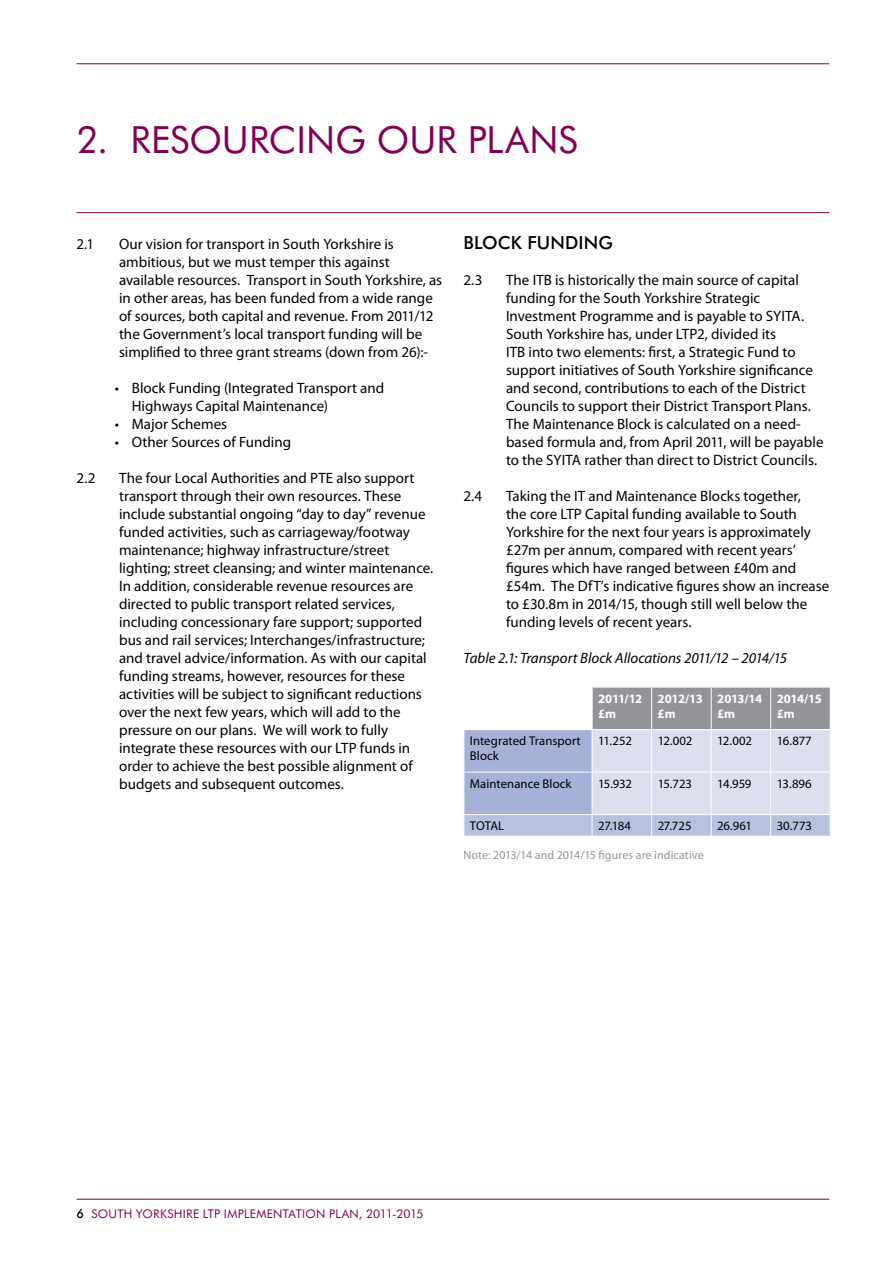
<style>
.page{position:relative;width:893px;height:1263px;background:#fff}
.page>*{position:absolute;margin:0;border:0;box-sizing:border-box;transform-origin:0 0}
.t1{font:37.5px "Futura BT";letter-spacing:.005em;color:#820053}
.t2{font:500 18px "Futura BT";color:#000}
.t3{font:15px/18px "Myriad Pro";color:#000}
.t4{font:italic 15px "Myriad Pro";letter-spacing:-.005em;color:#000}
.t5{font:12.75px/15.3px "Myriad Pro";color:#000}
.t6{font:700 12.75px/15.3px "Myriad Pro";letter-spacing:-.035em;color:#fff}
.t7{font:12px "Futura BT";letter-spacing:.02em;color:#820053}
.t8{font:12px "Myriad Pro";letter-spacing:.005em;color:#939598}
.s1{font-family:"Futura";font-weight:500;color:#000}
</style>
<div class="page">
<hr style="left:77px;top:63px;width:752px;height:1px;background:#820053">
<hr style="left:77px;top:212px;width:752px;height:1px;background:#820053">
<hr style="left:77px;top:1199px;width:752px;height:1px;background:#820053">
<svg style="left:464px;top:687px;width:366px;height:149px;background:#c3c9da"></svg>
<h1 class="t1" style="left:77px;top:116px;width:503px">2. RESOURCING OUR PLANS</h1>
<p class="t3" style="left:77px;top:234px;width:19px">2.1</p>
<p class="t3" style="left:119px;top:234px;width:325px">Our vision for transport in South Yorkshire is ambitious, but we must temper this against available resources. Transport in South Yorkshire, as in other areas, has been funded from a wide range of sources, both capital and revenue. From 2011/12 the Government’s local transport funding will be simplified to three grant streams (down from 26):-</p>
<p class="t3" style="left:132px;top:378px;width:254px;text-indent:-17px">• Block Funding (Integrated Transport and<br>Highways Capital Maintenance)</p>
<p class="t3" style="left:115px;top:414px;width:114px">• Major Schemes</p>
<p class="t3" style="left:115px;top:432px;width:178px">• Other Sources of Funding</p>
<p class="t3" style="left:77px;top:468px;width:20px">2.2</p>
<p class="t3" style="left:119px;top:468px;width:316px">The four Local Authorities and PTE also support transport through their own resources. These include substantial ongoing “day to day” revenue funded activities, such as carriageway/footway maintenance; highway infrastructure/street lighting; street cleansing; and winter maintenance.<br>In addition, considerable revenue resources are directed to public transport related services, including concessionary fare support; supported bus and rail services; Interchanges/infrastructure; and travel advice/information. As with our capital funding streams, however, resources for these activities will be subject to significant reductions over the next few years, which will add to the pressure on our plans. We will work to fully integrate these resources with our LTP funds in order to achieve the best possible alignment of budgets and subsequent outcomes.</p>
<p class="t2" style="left:463px;top:231px;width:24px">BLOC</p>
<p class="t2" style="left:511px;top:231px;width:30px">K FUND</p>
<p class="t2" style="left:579px;top:231px;width:20px">ING</p>
<p class="t3" style="left:463px;top:270px;width:20px">2.3</p>
<p class="t3" style="left:506px;top:270px;width:319px">The ITB is historically the main source of capital funding for the South Yorkshire Strategic Investment Programme and is payable to SYITA.<br>South Yorkshire has, under LTP2, divided its<br>ITB into two elements: first, a Strategic Fund to support initiatives of South Yorkshire significance and second, contributions to each of the District Councils to support their District Transport Plans.<br>The Maintenance Block is calculated on a need&shy;based formula and, from April 2011, will be payable to the SYITA rather than direct to District Councils.</p>
<p class="t3" style="left:463px;top:486px;width:20px">2.4</p>
<p class="t3" style="left:506px;top:486px;width:325px">Taking the IT and Maintenance Blocks together,<br>the core LTP Capital funding available to South Yorkshire for the next four years is approximately £27m per annum, compared with recent years’ figures which have ranged between £40m and £54m. The DfT’s indicative figures show an increase to £30.8m in 2014/15, though still well below the funding levels of recent years.</p>
<p class="t4" style="left:463px;top:648px;width:325px">Table 2.1: Transport Block Allocations 2011/12 – 2014/15</p>
<p class="t6" style="left:598px;top:690px;width:46px">2011/12 £m</p>
<p class="t6" style="left:658px;top:690px;width:47px">2012/13 £m</p>
<p class="t6" style="left:717px;top:690px;width:46px">2013/14 £m</p>
<p class="t6" style="left:777px;top:690px;width:47px">2014/15 £m</p>
<p class="t5" style="left:470px;top:733px;width:112px">Integrated Transport<br>Block</p>
<p class="t5" style="left:598px;top:733px;width:35px">11.252</p>
<p class="t5" style="left:658px;top:733px;width:36px">12.002</p>
<p class="t5" style="left:717px;top:733px;width:36px">12.002</p>
<p class="t5" style="left:777px;top:733px;width:37px">16.877</p>
<p class="t5" style="left:470px;top:775px;width:103px">Maintenance Block</p>
<p class="t5" style="left:598px;top:775px;width:35px">15.932</p>
<p class="t5" style="left:658px;top:775px;width:36px">15.723</p>
<p class="t5" style="left:717px;top:775px;width:36px">14.959</p>
<p class="t5" style="left:777px;top:775px;width:37px">13.896</p>
<p class="t5" style="left:470px;top:818px;width:36px">TOTAL</p>
<p class="t5" style="left:598px;top:818px;width:34px">27.184</p>
<p class="t5" style="left:658px;top:818px;width:35px">27.725</p>
<p class="t5" style="left:717px;top:818px;width:36px">26.961</p>
<p class="t5" style="left:777px;top:818px;width:37px">30.773</p>
<p class="t8" style="left:463px;top:848px;width:242px">Note: 2013/14 and 2014/15 figures are indicative</p>
<p class="t7" style="left:77px;top:1206px;width:348px"><span class="s1">6</span> SOUTH YORKSHIRE LTP IMPLEMENTATION PLAN, 2011-2015</p>
</div>
